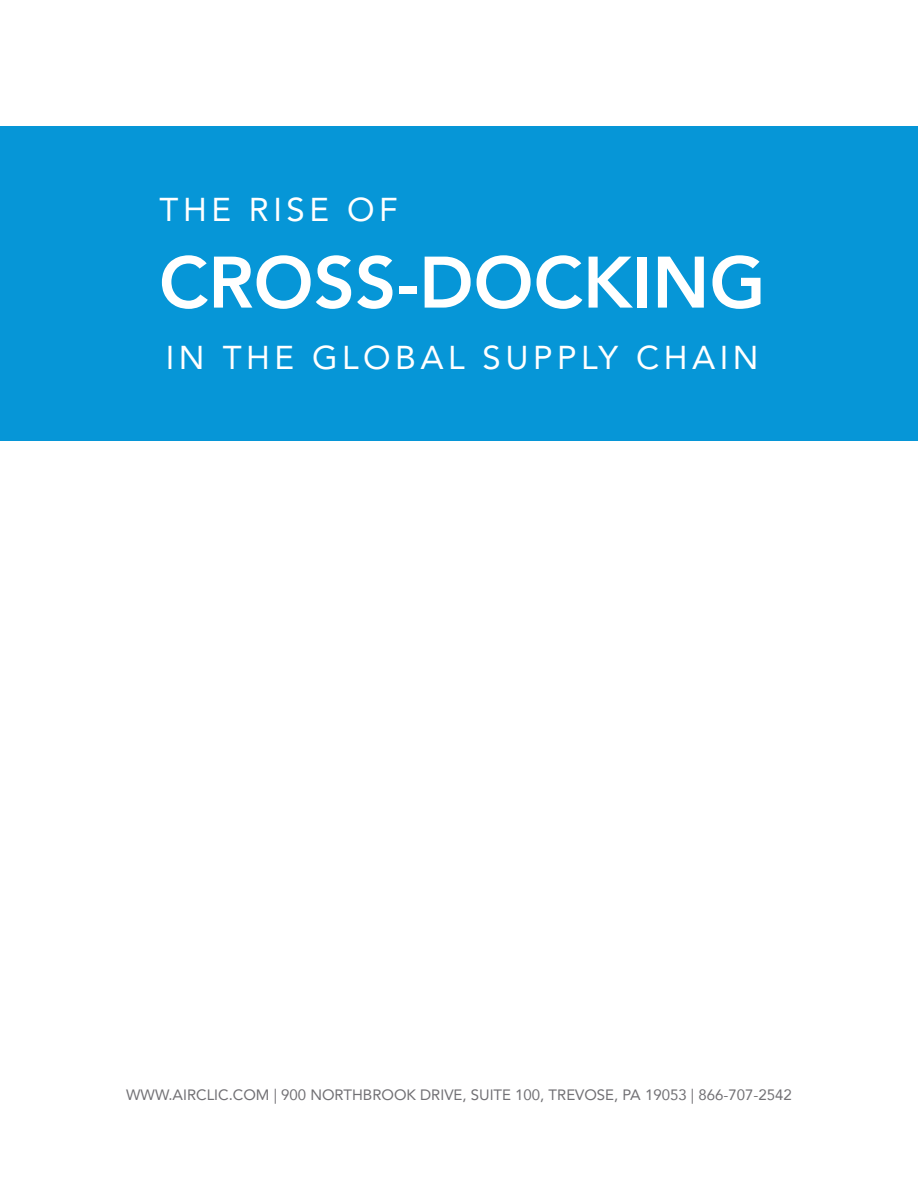
<style>
.page{position:relative;width:918px;height:1188px;background:#fff}
.page>*{position:absolute;margin:0;border:0;box-sizing:border-box;transform-origin:0 0}
.t1{font:800 72px "Avenir";color:#fff}
.t2{font:33px "Avenir";letter-spacing:.135em;color:#fff}
.t3{font:15px "Avenir";color:#717074}
</style>
<div class="page">
<div style="left:0;top:126px;width:918px;height:315px;background:#0696d7"></div>
<h2 class="t2" style="left:160px;top:184px;width:239px">THE RISE OF</h2>
<h1 class="t1" style="left:159px;top:227px;width:608px">CROSS-DOCKING</h1>
<h2 class="t2" style="left:166px;top:331px;width:594px">IN THE GLOBAL SUPPLY CHAIN</h2>
<p class="t3" style="left:126px;top:1083px;width:667px">WWW.AIRCLIC.COM | 900 N ORTHBROOK DRIVE, SUITE 100, TREVOSE, PA 19053 | 866-707-2542</p>
</div>
